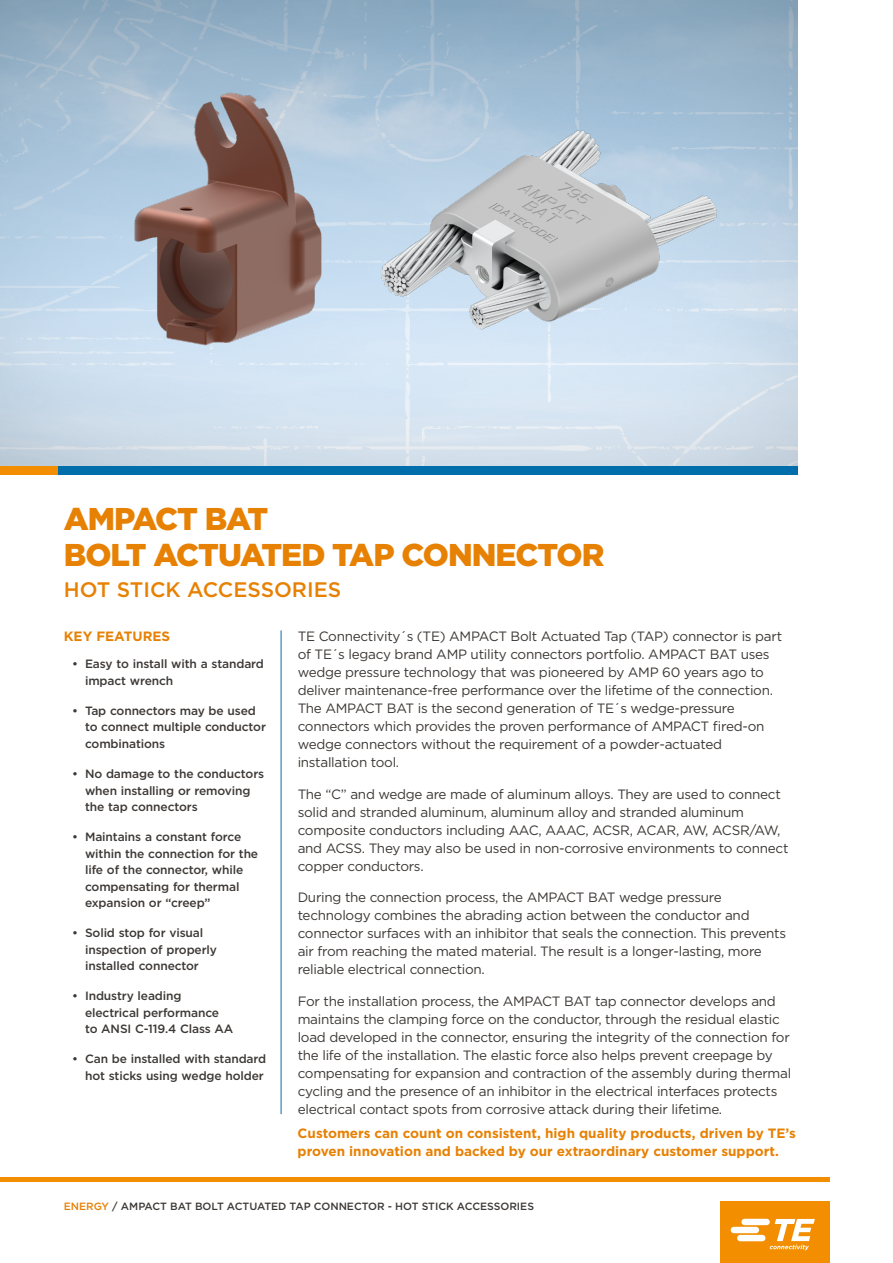
<style>
.page{position:relative;width:893px;height:1263px;background:#fff}
.page>*{position:absolute;margin:0;border:0;box-sizing:border-box;transform-origin:0 0}
.t1{font:900 31.5px/36px "Gotham";letter-spacing:-.03em;color:#e78104}
.t2{font:500 21px "Gotham";color:#e78104}
.t3{font:13.5px/18px "Gotham";letter-spacing:-.02em;color:#3c3835}
.t4{font:700 13.5px/18px "Gotham";color:#e78104}
.t5{font:500 12px/16.5px "Gotham";letter-spacing:-.01em;color:#3c3835}
.t6{font:500 10.5px "Gotham";color:#3c3835}
.s1{color:#e78104}
</style>
<div class="page">
<img style="left:0;top:0;width:797px;height:466px">
<div style="left:0;top:466px;width:58px;height:9px;background:#f28e00"></div>
<hr style="left:0;top:1177px;width:829px;height:4px;background:#f28e00">
<div style="left:720px;top:1201px;width:109px;height:62px;background:#f28e00"></div>
<svg style="left:731px;top:1219px;width:84px;height:31px"></svg>
<div style="left:58px;top:466px;width:739px;height:9px;background:#006eab"></div>
<img style="left:41px;top:86px;width:354px;height:266px">
<img style="left:347px;top:89px;width:394px;height:296px">
<hr style="left:281px;top:630px;width:1px;height:484px;background:#006eab">
<h1 class="t1" style="left:64px;top:500px;width:542px">AMPACT BAT<br>BOLT ACTUATED TAP CONNECTOR</h1>
<h2 class="t2" style="left:64px;top:576px;width:279px">HOT STICK ACCESSORIES</h2>
<p class="t4" style="left:64px;top:627px;width:108px">KEY FEATURES</p>
<p class="t3" style="left:298px;top:627px;width:486px">TE Connectivity´s (TE) AMPACT Bolt Actuated Tap (TAP) connector is part of TE´s legacy brand AMP utility connectors portfolio. AMPACT BAT uses wedge pressure technology that was pioneered by AMP 60 years ago to deliver maintenance-free performance over the lifetime of the connection.<br>The AMPACT BAT is the second generation of TE´s wedge-pressure connectors which provides the proven performance of AMPACT fired-on wedge connectors without the requirement of a powder-actuated installation tool.</p>
<p class="t3" style="left:298px;top:785px;width:492px">The “C” and wedge are made of aluminum alloys. They are used to connect solid and stranded aluminum, aluminum alloy and stranded aluminum composite conductors including AAC, AAAC, ACSR, ACAR, AW, ACSR/AW, and ACSS. They may also be used in non-corrosive environments to connect copper conductors.</p>
<p class="t3" style="left:298px;top:888px;width:490px">During the connection process, the AMPACT BAT wedge pressure technology combines the abrading action between the conductor and connector surfaces with an inhibitor that seals the connection. This prevents air from reaching the mated material. The result is a longer-lasting, more reliable electrical connection.</p>
<p class="t3" style="left:298px;top:991px;width:495px">For the installation process, the AMPACT BAT tap connector develops and maintains the clamping force on the conductor, through the residual elastic load developed in the connector, ensuring the integrity of the connection for the life of the installation. The elastic force also helps prevent creepage by compensating for expansion and contraction of the assembly during thermal cycling and the presence of an inhibitor in the electrical interfaces protects electrical contact spots from corrosive attack during their lifetime.</p>
<p class="t4" style="left:298px;top:1124px;width:500px">Customers can count on consistent, high quality products, driven by TE’s proven innovation and backed by our extraordinary customer support.</p>
<p class="t5" style="left:85px;top:656px;width:180px;text-indent:-13px">• Easy to install with a standard impact wrench</p>
<p class="t5" style="left:85px;top:702px;width:182px;text-indent:-13px">• Tap connectors may be used to connect multiple conductor combinations</p>
<p class="t5" style="left:85px;top:765px;width:181px;text-indent:-13px">• No damage to the conductors when installing or removing the tap connectors</p>
<p class="t5" style="left:85px;top:828px;width:175px;text-indent:-13px">• Maintains a constant force within the connection for the life of the connector, while compensating for thermal expansion or “creep”</p>
<p class="t5" style="left:85px;top:924px;width:134px;text-indent:-13px">• Solid stop for visual inspection of properly installed connector</p>
<p class="t5" style="left:85px;top:987px;width:150px;text-indent:-13px">• Industry leading electrical performance to ANSI C-119.4 Class AA</p>
<p class="t5" style="left:72px;top:1050px;width:195px;text-align:right">• Can be installed with standard hot sticks using wedge holder</p>
<p class="t6" style="left:64px;top:1199px;width:472px"><span class="s1">ENERGY</span> / AMPACT BAT BOLT ACTUATED TAP CONNECTOR - HOT STICK ACCESSORIES</p>
</div>
